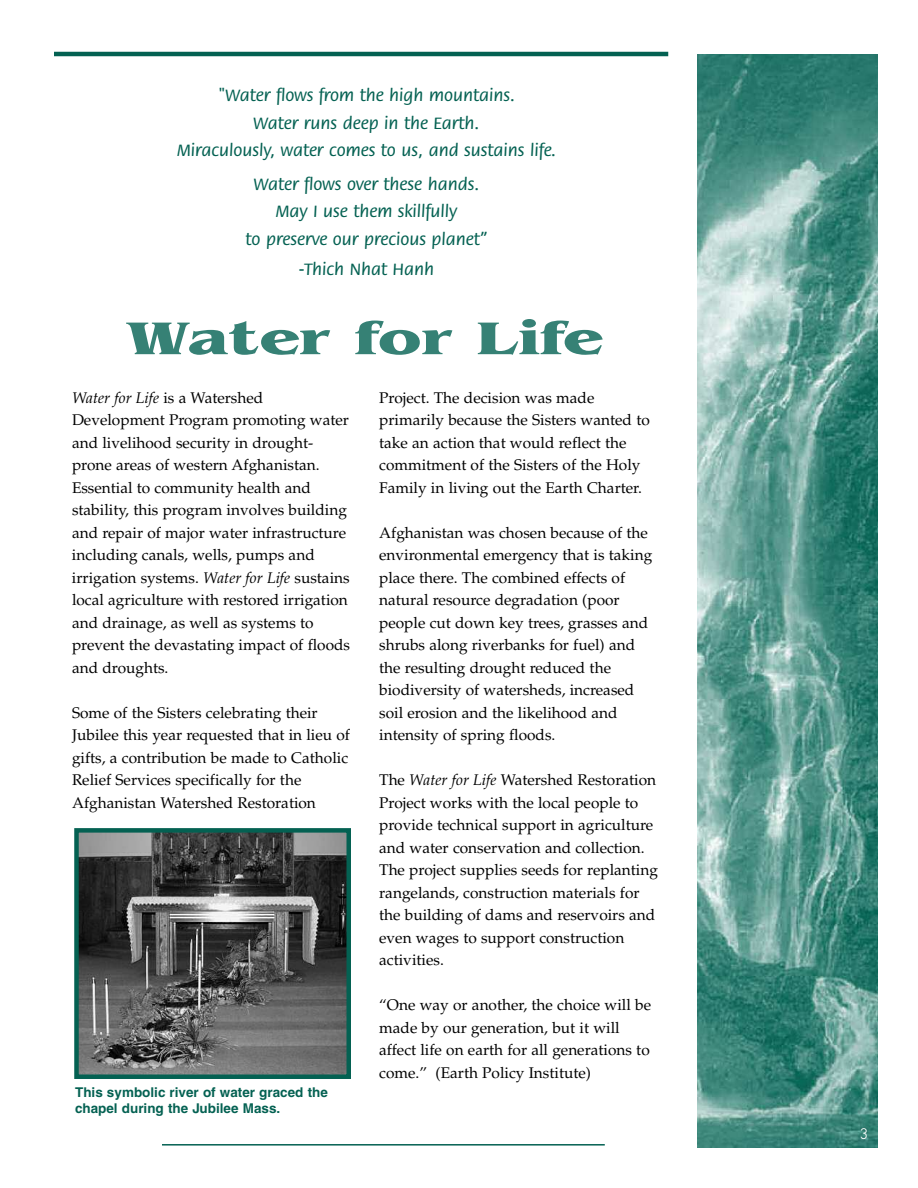
<style>
.page{position:relative;width:918px;height:1188px;background:#fff}
.page>*{position:absolute;margin:0;border:0;box-sizing:border-box;transform-origin:0 0}
.t1{font:700 48px "Benguiat";color:#368175;scale:1.4 1}
.t2{font:500 18px/27.5px "Flora";color:#046152;text-align:center}
.t3{font:15.45px/22.5px "Palatino";color:#000}
.t4{font:15px "Sans Serif Book FLF";color:#fff}
.t5{font:700 13.5px/16.2px "Helvetica";color:#046152}
.s1{font-style:italic}
</style>
<div class="page">
<hr style="left:162px;top:1144px;width:443px;height:2px;background:#046152">
<hr style="left:54px;top:52px;width:614px;height:4px;background:#046152">
<img style="left:79px;top:833px;width:267px;height:241px">
<div style="left:74px;top:828px;width:277px;height:251px;border:4px solid #046152"></div>
<img style="left:697px;top:54px;width:181px;height:1094px">
<p class="t2" style="left:177px;top:83px;width:380px">"Water flows from the high mountains.<br>Water runs deep in the Earth.<br>Miraculously, water comes to us, and sustains life.</p>
<p class="t2" style="left:246px;top:172px;width:244px">Water flows over these hands.<br>May I use them skillfully<br>to preserve our precious planet”</p>
<p class="t2" style="left:299px;top:257px;width:137px">-Thich Nhat Hanh</p>
<h1 class="t1" style="left:126px;top:321px;width:342px">Water for Life</h1>
<p class="t3" style="left:72px;top:388px;width:280px"><span class="s1">Water for Life</span> is a Watershed Development Program promoting water and livelihood security in drought&shy;prone areas of western Afghanistan.<br>Essential to community health and stability, this program involves building and repair of major water infrastructure including canals, wells, pumps and irrigation systems. <span class="s1">Water for Life</span> sustains local agriculture with restored irrigation and drainage, as well as systems to prevent the devastating impact of floods and droughts.</p>
<p class="t3" style="left:72px;top:703px;width:280px">Some of the Sisters celebrating their Jubilee this year requested that in lieu of gifts, a contribution be made to Catholic Relief Services specifically for the Afghanistan Watershed Restoration</p>
<p class="t5" style="left:75px;top:1085px;width:254px">This symbolic river of water graced the chapel during the Jubilee Mass.</p>
<p class="t3" style="left:379px;top:388px;width:272px">Project. The decision was made primarily because the Sisters wanted to take an action that would reflect the commitment of the Sisters of the Holy Family in living out the Earth Charter.</p>
<p class="t3" style="left:379px;top:523px;width:275px">Afghanistan was chosen because of the environmental emergency that is taking place there. The combined effects of natural resource degradation (poor people cut down key trees, grasses and shrubs along riverbanks for fuel) and the resulting drought reduced the biodiversity of watersheds, increased soil erosion and the likelihood and intensity of spring floods.</p>
<p class="t3" style="left:379px;top:771px;width:280px">The <span class="s1">Water for Life</span> Watershed Restoration Project works with the local people to provide technical support in agriculture and water conservation and collection.<br>The project supplies seeds for replanting rangelands, construction materials for the building of dams and reservoirs and even wages to support construction activities.</p>
<p class="t3" style="left:379px;top:996px;width:273px">“One way or another, the choice will be made by our generation, but it will affect life on earth for all generations to come.” (Earth Policy Institute)</p>
<p class="t4" style="left:860px;top:1125px;width:10px">3</p>
</div>
